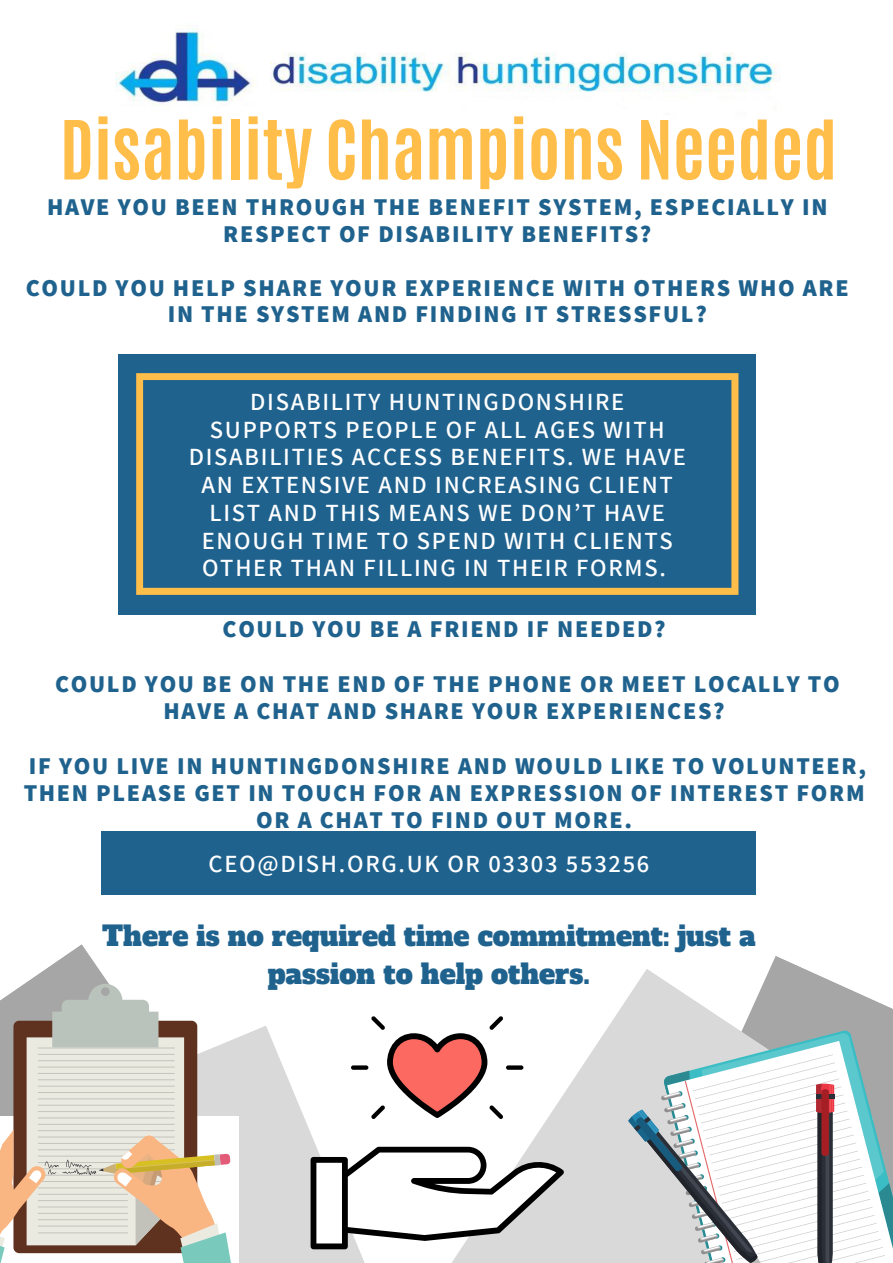
<style>
.page{position:relative;width:893px;height:1263px;background:#fff}
.page>*{position:absolute;margin:0;border:0;box-sizing:border-box;transform-origin:0 0}
.t1{font:700 69.22px "Antonio";color:#ffbd4a}
.t2{font:27px/37.7px "Alfa Slab One";color:#1f628e;text-align:center}
.t3{font:600 24.6px/27.8px "Assistant";letter-spacing:.07em;color:#fff;text-align:center}
.t4{font:800 24px/27.3px "Assistant";letter-spacing:.07em;color:#1f628e;text-align:center}
</style>
<div class="page">
<svg style="left:770px;top:956px;width:123px;height:74px"></svg>
<svg style="left:24px;top:944px;width:85px;height:40px"></svg>
<svg style="left:234px;top:1026px;width:131px;height:237px;fill:#d9d9d9"></svg>
<svg style="left:451px;top:968px;width:422px;height:295px"></svg>
<svg style="left:628px;top:1033px;width:265px;height:230px"></svg>
<img style="left:116px;top:28px;width:665px;height:78px">
<div style="left:119px;top:354px;width:637px;height:260px;background:#1f628e"></div>
<svg style="left:136px;top:373px;width:602px;height:222px"></svg>
<div style="left:102px;top:831px;width:654px;height:63px;background:#1f628e"></div>
<svg style="left:310px;top:1147px;width:254px;height:102px"></svg>
<div style="left:351px;top:1065px;width:17px;height:5px;background:#000;border-radius:2px"></div>
<div style="left:506px;top:1065px;width:17px;height:5px;background:#000;border-radius:2px"></div>
<svg style="left:371px;top:1016px;width:132px;height:103px"></svg>
<svg style="left:0;top:984px;width:234px;height:279px"></svg>
<h1 class="t1" style="left:60px;top:100px;width:778px">Disability Champions Needed</h1>
<p class="t4" style="left:47px;top:193px;width:782px;line-height:26.8px">HAVE YOU BEEN THROUGH THE BENEFIT SYSTEM, ESPECIALLY IN<br>RESPECT OF DISABILITY BENEFITS?</p>
<p class="t4" style="left:26px;top:273px;width:824px;line-height:26.8px">COULD YOU HELP SHARE YOUR EXPERIENCE WITH OTHERS WHO ARE<br>IN THE SYSTEM AND FINDING IT STRESSFUL?</p>
<p class="t3" style="left:189px;top:387px;width:499px">DISABILITY HUNTINGDONSHIRE SUPPORTS PEOPLE OF ALL AGES WITH DISABILITIES ACCESS BENEFITS. WE HAVE AN EXTENSIVE AND INCREASING CLIENT LIST AND THIS MEANS WE DON’T HAVE ENOUGH TIME TO SPEND WITH CLIENTS OTHER THAN FILLING IN THEIR FORMS.</p>
<p class="t4" style="left:223px;top:615px;width:445px">COULD YOU BE A FRIEND IF NEEDED?</p>
<p class="t4" style="left:55px;top:669px;width:786px">COULD YOU BE ON THE END OF THE PHONE OR MEET LOCALLY TO<br>HAVE A CHAT AND SHARE YOUR EXPERIENCES?</p>
<p class="t4" style="left:24px;top:751px;width:844px">IF YOU LIVE IN HUNTINGDONSHIRE AND WOULD LIKE TO VOLUNTEER,<br>THEN PLEASE GET IN TOUCH FOR AN EXPRESSION OF INTEREST FORM<br>OR A CHAT TO FIND OUT MORE.</p>
<p class="t3" style="left:208px;top:849px;width:442px">CEO@DISH.ORG.UK OR 03303 553256</p>
<p class="t2" style="left:102px;top:918px;width:655px">There is no required time commitment: just a passion to help others.</p>
</div>
